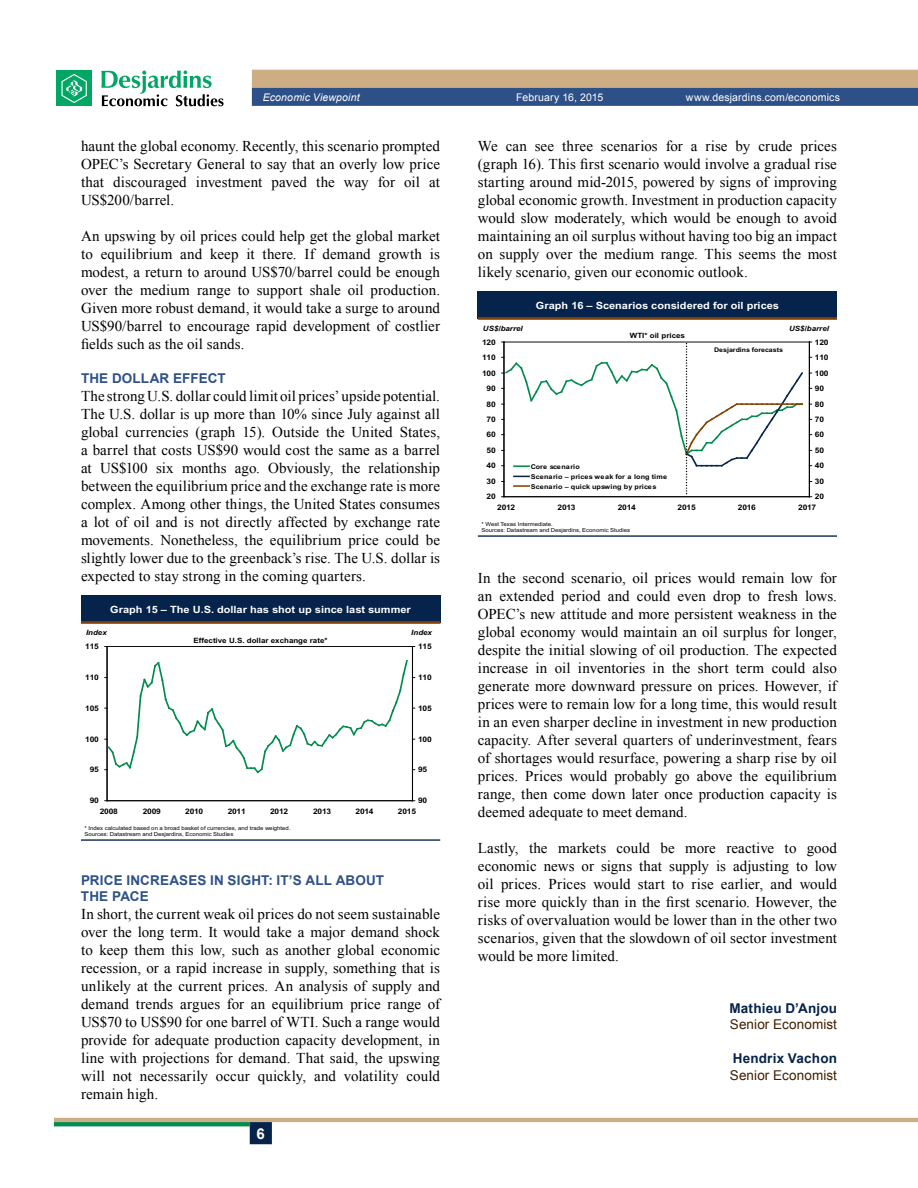
<style>
.page{position:relative;width:918px;height:1188px;background:#fff}
.page>*{position:absolute;margin:0;border:0;box-sizing:border-box;transform-origin:0 0}
.t1{font:15px/18px "Times New Roman";letter-spacing:.005em;color:#000;text-align:justify}
.t2{font:700 15px "Arial";color:#fff}
.t3{font:700 13.5px "Arial";letter-spacing:.015em;color:#2d5088}
.t4{font:13.5px "Arial";letter-spacing:.01em;color:#401f00}
.t5{font:700 13.5px "Arial";letter-spacing:.015em;color:#05234b}
.t6{font:10.5px "Arial";letter-spacing:.015em;color:#fff}
.t7{font:italic 10.5px "Arial";letter-spacing:.015em;color:#fff}
.t8{font:700 10.05px "Arial";color:#fff;scale:1.1 1}
.t9{font:700 7.65px "Arial";letter-spacing:-.025em;color:#000;scale:1.1 1}
.t10{font:700 7.2px "Arial";color:#000;scale:1.1 1}
.t11{font:italic 700 7.2px "Arial";color:#000;scale:1.1 1}
.t12{font:700 6.6px/9.9px "Arial";letter-spacing:.005em;color:#000;scale:1.1 1}
.t13{font:700 6.45px "Arial";color:#000;scale:1.1 1}
.t14{font:5.4px/6.6px "Arial";letter-spacing:.005em;color:#000;scale:1.1 1}
</style>
<div class="page">
<hr style="left:54px;top:1118px;width:864px;height:4px;background:#cdae84">
<svg style="left:54px;top:1122px;width:196px;height:4px"></svg>
<div style="left:250px;top:1122px;width:22px;height:22px;background:#05234b;border:2px solid #05234b"></div>
<svg style="left:252px;top:70px;width:666px;height:36px;background:#7c7f86"></svg>
<div style="left:56px;top:71px;width:36px;height:35px;background:#00a664"></div>
<svg style="left:61px;top:74px;width:26px;height:29px"></svg>
<svg style="left:101px;top:70px;width:123px;height:36px"></svg>
<div style="left:81px;top:595px;width:359px;height:27px;background:#05234b"></div>
<hr style="left:81px;top:621px;width:359px;height:3px;background:#803f00">
<hr style="left:81px;top:839px;width:359px;height:2px;background:#05234b">
<hr style="left:107px;top:646px;width:305px;height:1px;background:#000">
<hr style="left:107px;top:647px;width:1px;height:154px;background:#000">
<hr style="left:107px;top:800px;width:305px;height:1px;background:#000">
<hr style="left:412px;top:647px;width:1px;height:154px;background:#000">
<svg style="left:105px;top:659px;width:310px;height:115px"></svg>
<div style="left:478px;top:291px;width:359px;height:27px;background:#05234b"></div>
<hr style="left:478px;top:317px;width:359px;height:3px;background:#803f00">
<hr style="left:478px;top:535px;width:359px;height:2px;background:#05234b">
<svg style="left:502px;top:342px;width:310px;height:155px"></svg>
<p class="t7" style="left:263px;top:90px;width:99px">Economic Viewpoint</p>
<p class="t6" style="left:516px;top:90px;width:89px">February 16, 2015</p>
<p class="t6" style="left:686px;top:90px;width:156px">www.desjardins.com/economics</p>
<p class="t1" style="left:81px;top:137px;width:361px">haunt the global economy. Recently, this scenario prompted OPEC’s Secretary General to say that an overly low price that discouraged investment paved the way for oil at US$200/barrel.</p>
<p class="t1" style="left:81px;top:227px;width:361px">An upswing by oil prices could help get the global market to equilibrium and keep it there. If demand growth is modest, a return to around US$70/barrel could be enough over the medium range to support shale oil production.<br>Given more robust demand, it would take a surge to around US$90/barrel to encourage rapid development of costlier fields such as the oil sands.</p>
<p class="t3" style="left:81px;top:369px;width:146px">Th e dollar effect</p>
<p class="t1" style="left:81px;top:387px;width:361px">The strong U.S. dollar could limit oil prices’ upside potential.<br>The U.S. dollar is up more than 10% since July against all global currencies (graph 15). Outside the United States, a barrel that costs US$90 would cost the same as a barrel at US$100 six months ago. Obviously, the relationship between the equilibrium price and the exchange rate is more complex. Among other things, the United States consumes a lot of oil and is not directly affected by exchange rate movements. Nonetheless, the equilibrium price could be slightly lower due to the greenback’s rise. The U.S. dollar is expected to stay strong in the coming quarters.</p>
<p class="t1" style="left:478px;top:137px;width:361px">We can see three scenarios for a rise by crude prices (graph 16). This first scenario would involve a gradual rise starting around mid‑2015, powered by signs of improving global economic growth. Investment in production capacity would slow moderately, which would be enough to avoid maintaining an oil surplus without having too big an impact on supply over the medium range. This seems the most likely scenario, given our economic outlook.</p>
<p class="t8" style="left:536px;top:299px;width:222px">Graph 16 – Scenarios considered for oil prices</p>
<p class="t11" style="left:483px;top:324px;width:38px">US$/barrel</p>
<p class="t11" style="left:789px;top:324px;width:38px">US$/barrel</p>
<p class="t13" style="left:714px;top:346px;width:64px">Desjardins forecasts</p>
<p class="t10" style="left:630px;top:332px;width:52px">WTI* oil prices</p>
<p class="t9" style="left:482px;top:337px;width:14px">120</p>
<p class="t9" style="left:815px;top:337px;width:14px">120</p>
<p class="t9" style="left:482px;top:353px;width:14px">110</p>
<p class="t9" style="left:815px;top:353px;width:14px">110</p>
<p class="t9" style="left:482px;top:368px;width:14px">100</p>
<p class="t9" style="left:815px;top:368px;width:14px">100</p>
<p class="t9" style="left:487px;top:384px;width:10px">90</p>
<p class="t9" style="left:815px;top:384px;width:10px">90</p>
<p class="t9" style="left:487px;top:400px;width:10px">80</p>
<p class="t9" style="left:815px;top:400px;width:10px">80</p>
<p class="t9" style="left:487px;top:415px;width:10px">70</p>
<p class="t9" style="left:815px;top:415px;width:10px">70</p>
<p class="t9" style="left:487px;top:430px;width:10px">60</p>
<p class="t9" style="left:815px;top:430px;width:10px">60</p>
<p class="t9" style="left:487px;top:446px;width:10px">50</p>
<p class="t9" style="left:815px;top:446px;width:10px">50</p>
<p class="t9" style="left:487px;top:461px;width:10px">40</p>
<p class="t9" style="left:815px;top:461px;width:10px">40</p>
<p class="t12" style="left:531px;top:462px;width:125px">Core scenario<br>Scenario – prices weak for a long time<br>Scenario – quick upswing by prices</p>
<p class="t9" style="left:487px;top:477px;width:10px">30</p>
<p class="t9" style="left:815px;top:477px;width:10px">30</p>
<p class="t9" style="left:487px;top:492px;width:10px">20</p>
<p class="t9" style="left:815px;top:492px;width:10px">20</p>
<p class="t9" style="left:497px;top:503px;width:18px">2012</p>
<p class="t9" style="left:558px;top:503px;width:18px">2013</p>
<p class="t9" style="left:618px;top:503px;width:18px">2014</p>
<p class="t9" style="left:678px;top:503px;width:18px">2015</p>
<p class="t9" style="left:738px;top:503px;width:18px">2016</p>
<p class="t9" style="left:798px;top:503px;width:18px">2017</p>
<p class="t14" style="left:481px;top:521px;width:137px">* West Texas Intermediate.<br>Sources: Datastream and Desjardins, Economic Studies</p>
<p class="t1" style="left:478px;top:569px;width:361px">In the second scenario, oil prices would remain low for an extended period and could even drop to fresh lows.<br>OPEC’s new attitude and more persistent weakness in the global economy would maintain an oil surplus for longer, despite the initial slowing of oil production. The expected increase in oil inventories in the short term could also generate more downward pressure on prices. However, if prices were to remain low for a long time, this would result in an even sharper decline in investment in new production capacity. After several quarters of underinvestment, fears of shortages would resurface, powering a sharp rise by oil prices. Prices would probably go above the equilibrium range, then come down later once production capacity is deemed adequate to meet demand.</p>
<p class="t1" style="left:478px;top:839px;width:361px">Lastly, the markets could be more reactive to good economic news or signs that supply is adjusting to low oil prices. Prices would start to rise earlier, and would rise more quickly than in the first scenario. However, the risks of overvaluation would be lower than in the other two scenarios, given that the slowdown of oil sector investment would be more limited.</p>
<p class="t8" style="left:110px;top:603px;width:275px">Graph 15 – The U.S. dollar has shot up since last summer</p>
<p class="t11" style="left:86px;top:628px;width:20px">Index</p>
<p class="t11" style="left:411px;top:628px;width:20px">Index</p>
<p class="t10" style="left:194px;top:636px;width:123px">Effective U.S. dollar exchange rate*</p>
<p class="t9" style="left:85px;top:642px;width:14px">115</p>
<p class="t9" style="left:418px;top:642px;width:14px">115</p>
<p class="t9" style="left:85px;top:673px;width:14px">110</p>
<p class="t9" style="left:418px;top:673px;width:14px">110</p>
<p class="t9" style="left:85px;top:704px;width:14px">105</p>
<p class="t9" style="left:418px;top:704px;width:14px">105</p>
<p class="t9" style="left:85px;top:735px;width:14px">100</p>
<p class="t9" style="left:418px;top:735px;width:14px">100</p>
<p class="t9" style="left:90px;top:765px;width:10px">95</p>
<p class="t9" style="left:418px;top:765px;width:10px">95</p>
<p class="t9" style="left:90px;top:796px;width:10px">90</p>
<p class="t9" style="left:418px;top:796px;width:10px">90</p>
<p class="t9" style="left:100px;top:807px;width:18px">2008</p>
<p class="t9" style="left:143px;top:807px;width:18px">2009</p>
<p class="t9" style="left:185px;top:807px;width:18px">2010</p>
<p class="t9" style="left:228px;top:807px;width:18px">2011</p>
<p class="t9" style="left:270px;top:807px;width:18px">2012</p>
<p class="t9" style="left:313px;top:807px;width:18px">2013</p>
<p class="t9" style="left:356px;top:807px;width:18px">2014</p>
<p class="t9" style="left:398px;top:807px;width:18px">2015</p>
<p class="t14" style="left:85px;top:825px;width:189px">* Index calculated based on a broad basket of currencies, and trade weighted.<br>Sources: Datastream and Desjardins, Economic Studies</p>
<p class="t3" style="left:81px;top:872px;width:266px">Price increases in sight: it’s all abo</p>
<p class="t3" style="left:366px;top:872px;width:20px">ut</p>
<p class="t3" style="left:81px;top:888px;width:69px">the pace</p>
<p class="t1" style="left:81px;top:905px;width:361px">In short, the current weak oil prices do not seem sustainable over the long term. It would take a major demand shock to keep them this low, such as another global economic recession, or a rapid increase in supply, something that is unlikely at the current prices. An analysis of supply and demand trends argues for an equilibrium price range of US$70 to US$90 for one barrel of WTI. Such a range would provide for adequate production capacity development, in line with projections for demand. That said, the upswing will not necessarily occur quickly, and volatility could remain high.</p>
<p class="t5" style="left:729px;top:999px;width:109px">Mathieu D’Anjou</p>
<p class="t4" style="left:730px;top:1016px;width:109px">Senior Economist</p>
<p class="t5" style="left:733px;top:1050px;width:106px">Hendrix Vachon</p>
<p class="t4" style="left:730px;top:1066px;width:109px">Senior Economist</p>
<p class="t2" style="left:257px;top:1124px;width:10px">6</p>
</div>
